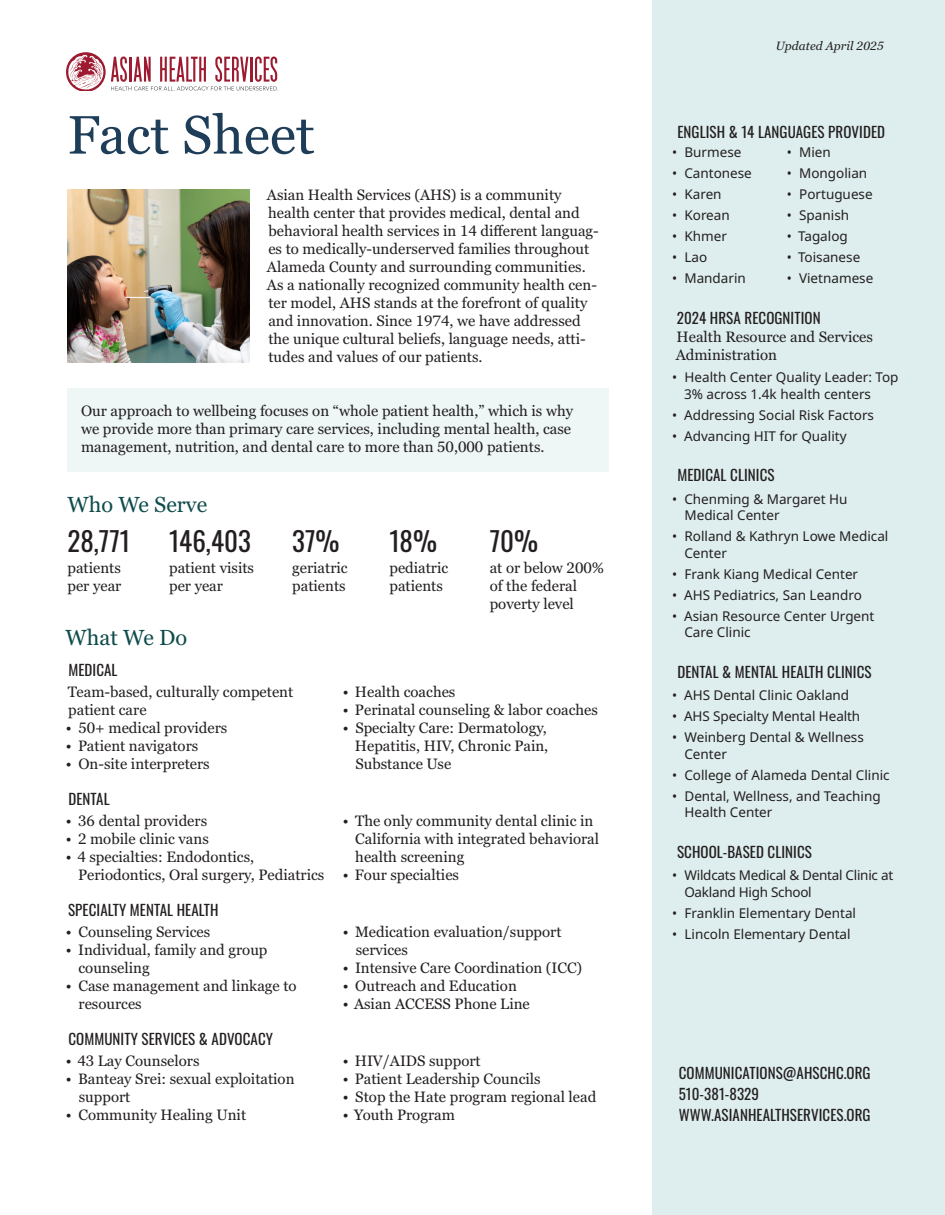
<style>
.page{position:relative;width:945px;height:1215px;background:#fff}
.page>*{position:absolute;margin:0;border:0;box-sizing:border-box;transform-origin:0 0}
.t1{font:54px "Georgia Pro";color:#1e3d58}
.t2{font:27px "Oswald";color:#231f20}
.t3{font:21.75px "Georgia Pro";color:#0f4c4c}
.t4{font:15px/18px "Georgia Pro";color:#231f20}
.t5{font:15px/21px "Oswald";letter-spacing:.005em;color:#231f20}
.t6{font:13.5px/16.5px "Noto Sans";color:#231f20}
.t7{font:13.5px/16.5px "Noto Sans";letter-spacing:-.02em;color:#231f20}
.t8{font:italic 12px "Georgia Pro";letter-spacing:.005em;color:#231f20}
</style>
<div class="page">
<div style="left:68px;top:388px;width:541px;height:84px;background:#eef6f6"></div>
<div style="left:652px;top:0;width:293px;height:1215px;background:#deeded"></div>
<img style="left:68px;top:189px;width:182px;height:173px">
<svg style="left:66px;top:52px;width:213px;height:39px"></svg>
<h1 class="t1" style="left:68px;top:104px;width:249px">Fact Sheet</h1>
<p class="t4" style="left:267px;top:187px;width:333px">Asian Health Services (AHS) is a community health center that provides medical, dental and behavioral health services in 14 different languag&shy;es to medically-underserved families throughout Alameda County and surrounding communities.<br>As a nationally recognized community health cen&shy;ter model, AHS stands at the forefront of quality and innovation. Since 1974, we have addressed the unique cultural beliefs, language needs, atti&shy;tudes and values of our patients.</p>
<p class="t4" style="left:81px;top:402px;width:494px">Our approach to wellbeing focuses on “whole patient health,” which is why we provide more than primary care services, including mental health, case management, nutrition, and dental care to more than 50,000 patients.</p>
<h3 class="t3" style="left:68px;top:492px;width:141px">Who We Serve</h3>
<h2 class="t2" style="left:68px;top:520px;width:64px">28,771</h2>
<p class="t4" style="left:68px;top:560px;width:55px">patients per year</p>
<h2 class="t2" style="left:169px;top:520px;width:83px">146,403</h2>
<p class="t4" style="left:169px;top:560px;width:86px">patient visits per year</p>
<h2 class="t2" style="left:292px;top:520px;width:49px">37%</h2>
<p class="t4" style="left:292px;top:560px;width:57px">geriatric patients</p>
<h2 class="t2" style="left:389px;top:520px;width:49px">18%</h2>
<p class="t4" style="left:389px;top:560px;width:60px">pediatric patients</p>
<h2 class="t2" style="left:490px;top:520px;width:50px">70%</h2>
<p class="t4" style="left:490px;top:560px;width:116px">at or below 200% of the federal poverty level</p>
<h3 class="t3" style="left:66px;top:625px;width:123px">What We Do</h3>
<p class="t5" style="left:68px;top:659px;width:51px">MEDICAL</p>
<p class="t4" style="left:68px;top:684px;width:227px">Team-based, culturally competent patient care</p>
<p class="t4" style="left:66px;top:720px;width:163px">• 50+ medical providers</p>
<p class="t4" style="left:66px;top:738px;width:134px">• Patient navigators</p>
<p class="t4" style="left:66px;top:756px;width:145px">• On-site interpreters</p>
<p class="t5" style="left:68px;top:788px;width:43px">DENTAL</p>
<p class="t4" style="left:66px;top:813px;width:143px">• 36 dental providers</p>
<p class="t4" style="left:66px;top:831px;width:144px">• 2 mobile clinic vans</p>
<p class="t4" style="left:78px;top:849px;width:248px;text-indent:-12px">• 4 specialties: Endodontics,<br>Periodontics, Oral surgery, Pediatrics</p>
<p class="t5" style="left:68px;top:899px;width:152px">SPECIALTY MENTAL HEALTH</p>
<p class="t4" style="left:66px;top:924px;width:146px">• Counseling Services</p>
<p class="t4" style="left:78px;top:942px;width:191px;text-indent:-13px">• Individual, family and group counseling</p>
<p class="t4" style="left:79px;top:978px;width:220px;text-indent:-13px">• Case management and linkage to resources</p>
<p class="t5" style="left:68px;top:1028px;width:206px">COMMUNITY SERVICES &amp; ADVOCACY</p>
<p class="t4" style="left:66px;top:1053px;width:135px">• 43 Lay Counselors</p>
<p class="t4" style="left:79px;top:1071px;width:217px;text-indent:-13px">• Banteay Srei: sexual exploitation support</p>
<p class="t4" style="left:66px;top:1107px;width:182px">• Community Healing Unit</p>
<p class="t4" style="left:343px;top:684px;width:114px">• Health coaches</p>
<p class="t4" style="left:343px;top:702px;width:257px">• Perinatal counseling &amp; labor coaches</p>
<p class="t4" style="left:355px;top:720px;width:195px;text-align:justify;text-indent:-12px">• Specialty Care: Dermatology, Hepatitis, HIV, Chronic Pain, Substance Use</p>
<p class="t4" style="left:355px;top:813px;width:245px;text-indent:-12px">• The only community dental clinic in<br>California with integrated behavioral health screening</p>
<p class="t4" style="left:343px;top:867px;width:118px">• Four specialties</p>
<p class="t4" style="left:356px;top:924px;width:207px;text-indent:-13px">• Medication evaluation/support services</p>
<p class="t4" style="left:343px;top:960px;width:241px">• Intensive Care Coordination (ICC)</p>
<p class="t4" style="left:343px;top:978px;width:176px">• Outreach and Education</p>
<p class="t4" style="left:343px;top:996px;width:189px">• Asian ACCESS Phone Line</p>
<p class="t4" style="left:343px;top:1053px;width:140px">• HIV/AIDS support</p>
<p class="t4" style="left:343px;top:1071px;width:199px">• Patient Leadership Councils</p>
<p class="t4" style="left:343px;top:1089px;width:255px">• Stop the Hate program regional lead</p>
<p class="t4" style="left:343px;top:1107px;width:114px">• Youth Program</p>
<p class="t8" style="left:776px;top:39px;width:110px">Updated April 2025</p>
<p class="t5" style="left:677px;top:121px;width:209px">ENGLISH &amp; 14 LANGUAGES PROVIDED</p>
<p class="t6" style="left:672px;top:144px;width:71px">• Burmese</p>
<p class="t6" style="left:672px;top:165px;width:81px">• Cantonese</p>
<p class="t6" style="left:672px;top:186px;width:51px">• Karen</p>
<p class="t6" style="left:672px;top:207px;width:59px">• Korean</p>
<p class="t6" style="left:672px;top:228px;width:56px">• Khmer</p>
<p class="t6" style="left:672px;top:249px;width:37px">• Lao</p>
<p class="t6" style="left:672px;top:270px;width:75px">• Mandarin</p>
<p class="t6" style="left:787px;top:144px;width:46px">• Mien</p>
<p class="t6" style="left:787px;top:165px;width:82px">• Mongolian</p>
<p class="t6" style="left:787px;top:186px;width:87px">• Portuguese</p>
<p class="t6" style="left:787px;top:207px;width:64px">• Spanish</p>
<p class="t6" style="left:787px;top:228px;width:62px">• Tagalog</p>
<p class="t6" style="left:787px;top:249px;width:75px">• Toisanese</p>
<p class="t6" style="left:787px;top:270px;width:88px">• Vietnamese</p>
<p class="t5" style="left:677px;top:307px;width:145px">2024 HRSA RECOGNITION</p>
<p class="t4" style="left:676px;top:328px;width:199px">Health Resource and Services<br>Administration</p>
<p class="t6" style="left:684px;top:369px;width:216px;text-indent:-12px">• Health Center Quality Leader: Top<br>3% across 1.4k health centers</p>
<p class="t6" style="left:672px;top:406px;width:204px">• Addressing Social Risk Factors</p>
<p class="t6" style="left:672px;top:427px;width:176px">• Advancing HIT for Quality</p>
<p class="t5" style="left:677px;top:464px;width:99px">MEDICAL CLINICS</p>
<p class="t6" style="left:684px;top:490px;width:165px;text-indent:-12px">• Chenming &amp; Margaret Hu<br>Medical Center</p>
<p class="t6" style="left:684px;top:528px;width:206px;text-indent:-12px">• Rolland &amp; Kathryn Lowe Medical<br>Center</p>
<p class="t6" style="left:672px;top:565px;width:188px">• Frank Kiang Medical Center</p>
<p class="t6" style="left:672px;top:586px;width:191px">• AHS Pediatrics, San Leandro</p>
<p class="t6" style="left:684px;top:607px;width:192px;text-indent:-12px">• Asian Resource Center Urgent<br>Care Clinic</p>
<p class="t5" style="left:677px;top:661px;width:196px">DENTAL &amp; MENTAL HEALTH CLINICS</p>
<p class="t6" style="left:672px;top:687px;width:179px">• AHS Dental Clinic Oakland</p>
<p class="t6" style="left:672px;top:708px;width:190px">• AHS Specialty Mental Health</p>
<p class="t6" style="left:684px;top:729px;width:181px;text-indent:-12px">• Weinberg Dental &amp; Wellness<br>Center</p>
<p class="t6" style="left:672px;top:766px;width:219px">• College of Alameda Dental Clinic</p>
<p class="t6" style="left:684px;top:787px;width:198px;text-indent:-12px">• Dental, Wellness, and Teaching<br>Health Center</p>
<p class="t5" style="left:677px;top:841px;width:136px">SCHOOL-BASED CLINICS</p>
<p class="t7" style="left:684px;top:867px;width:210px;text-indent:-12px">• Wildcats Medical &amp; Dental Clinic at<br>Oakland High School</p>
<p class="t6" style="left:672px;top:904px;width:185px">• Franklin Elementary Dental</p>
<p class="t6" style="left:672px;top:925px;width:180px">• Lincoln Elementary Dental</p>
<p class="t5" style="left:679px;top:1061px;width:193px">COMMUNICATIONS@AHSCHC.ORG<br>510-381-8329<br>WWW.ASIANHEALTHSERVICES.ORG</p>
</div>
